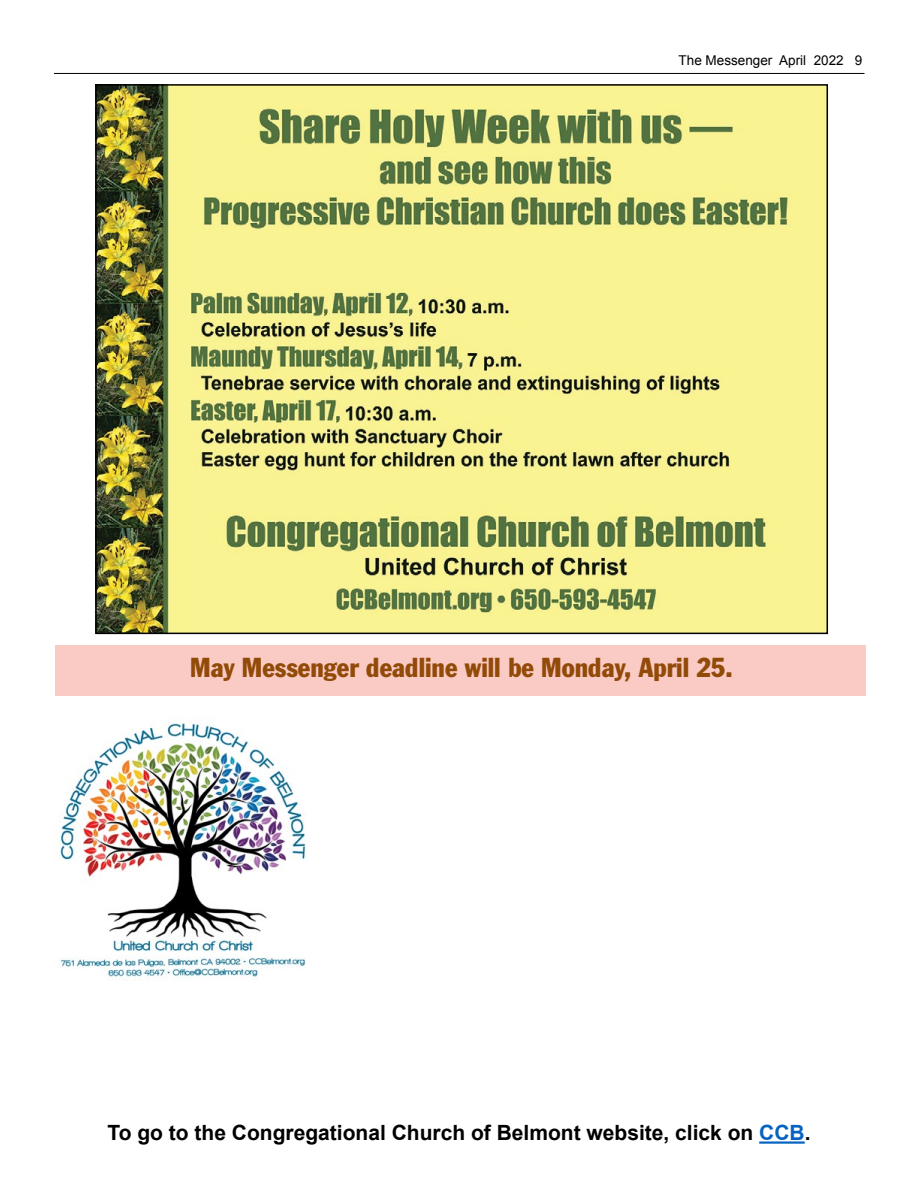
<style>
.page{position:relative;width:918px;height:1188px;background:#fff}
.page>*{position:absolute;margin:0;border:0;box-sizing:border-box;transform-origin:0 0}
.t1{font:condensed 27px "Franklin Gothic";color:#924a08}
.t2{font:700 21px "Arial";color:#000}
.t3{font:13.5px "Arial";color:#000}
.s1{color:#0563c1}
</style>
<div class="page">
<div style="left:56px;top:645px;width:810px;height:51px;background:#facbc4"></div>
<hr style="left:54px;top:73px;width:811px;height:1px;background:#000">
<hr style="left:759px;top:1141px;width:46px;height:3px;background:#0563c1">
<img style="left:60px;top:723px;width:246px;height:256px">
<img style="left:98px;top:87px;width:727px;height:544px">
<p class="t3" style="left:679px;top:52px;width:185px">The Messenger April 2022 9</p>
<p class="t1" style="left:190px;top:651px;width:544px">May Messenger deadline will be Monday, April 25.</p>
<p class="t2" style="left:107px;top:1119px;width:705px">To go to the Congregational Church of Belmont website, click on <span class="s1">CCB</span>.</p>
</div>
